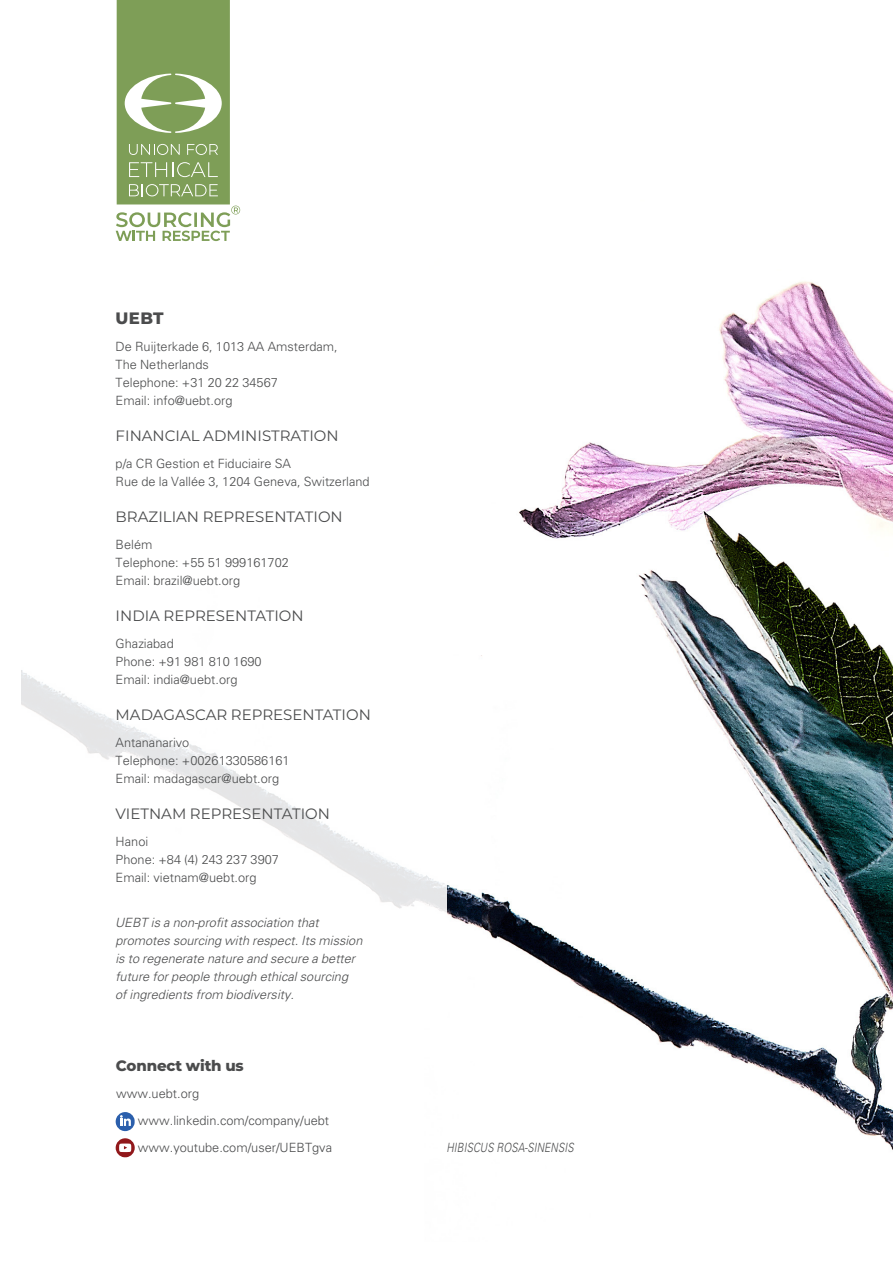
<style>
.page{position:relative;width:893px;height:1263px;background:#fff}
.page>*{position:absolute;margin:0;border:0;box-sizing:border-box;transform-origin:0 0}
._3__sub_3{font:800 16.5px "Montserrat";color:#4b4c4d}
._4__Sub_4{font:15px "Montserrat";color:#4b4c4d}
._3__sub_3-2{font:800 15px "Montserrat";letter-spacing:-.01em;color:#4b4c4d}
._0__Body{font:300 12.75px/18px "Univers";color:#4b4c4d}
._0__Body-2{font:italic 300 12.75px/18px "Univers";color:#4b4c4d}
._0__Body-3{font:italic 300 12.75px "Univers";color:#4b4c4d;scale:.8 1}
</style>
<div class="page">
<img style="left:446px;top:281px;width:447px;height:869px">
<svg style="left:116px;top:0;width:124px;height:241px"></svg>
<svg style="left:116px;top:1112px;width:19px;height:19px"></svg>
<svg style="left:116px;top:1138px;width:19px;height:19px"></svg>
<svg style="left:119px;top:1143px;width:12px;height:9px"></svg>
<p class="_3__sub_3" style="left:116px;top:306px;width:50px">UEBT</p>
<p class="_0__Body" style="left:116px;top:337px;width:224px">De Ruijterkade 6, 1013 AA Amsterdam,<br>The Netherlands<br>Telephone: +31 20 22 34567<br>Email: info@uebt.org</p>
<p class="_4__Sub_4" style="left:116px;top:425px;width:225px">FINANCIAL ADMINISTRATION</p>
<p class="_0__Body" style="left:116px;top:454px;width:256px">p/a CR Gestion et Fiduciaire SA<br>Rue de la Vallée 3, 1204 Geneva, Switzerland</p>
<p class="_4__Sub_4" style="left:116px;top:506px;width:229px">BRAZILIAN REPRESENTATION</p>
<p class="_0__Body" style="left:116px;top:535px;width:175px">Belém<br>Telephone: +55 51 999161702<br>Email: brazil@uebt.org</p>
<p class="_4__Sub_4" style="left:116px;top:605px;width:190px">INDIA REPRESENTATION</p>
<p class="_0__Body" style="left:116px;top:634px;width:147px">Ghaziabad<br>Phone: +91 981 810 1690<br>Email: india@uebt.org</p>
<p class="_4__Sub_4" style="left:116px;top:704px;width:257px">MADAGASCAR REPRESENTATION</p>
<p class="_0__Body" style="left:116px;top:733px;width:175px">Antananarivo<br>Telephone: +00261330586161<br>Email: madagascar@uebt.org</p>
<p class="_4__Sub_4" style="left:116px;top:803px;width:216px">VIETNAM REPRESENTATION</p>
<p class="_0__Body" style="left:116px;top:832px;width:165px">Hanoi<br>Phone: +84 (4) 243 237 3907<br>Email: vietnam@uebt.org</p>
<p class="_0__Body-2" style="left:115px;top:913px;width:249px">UEBT is a non-profit association that promotes sourcing with respect. Its mission is to regenerate nature and secure a better future for people through ethical sourcing<br>of ingredients from biodiversity.</p>
<p class="_3__sub_3-2" style="left:116px;top:1055px;width:129px">Connect with us</p>
<p class="_0__Body" style="left:116px;top:1084px;width:84px">www.uebt.org</p>
<p class="_0__Body" style="left:138px;top:1111px;width:193px">www.linkedin.com/company/uebt</p>
<p class="_0__Body" style="left:138px;top:1138px;width:196px">www.youtube.com/user/UEBTgva</p>
<p class="_0__Body-3" style="left:446px;top:1139px;width:160px">HIBISCUS ROSA-SINENSIS</p>
</div>
